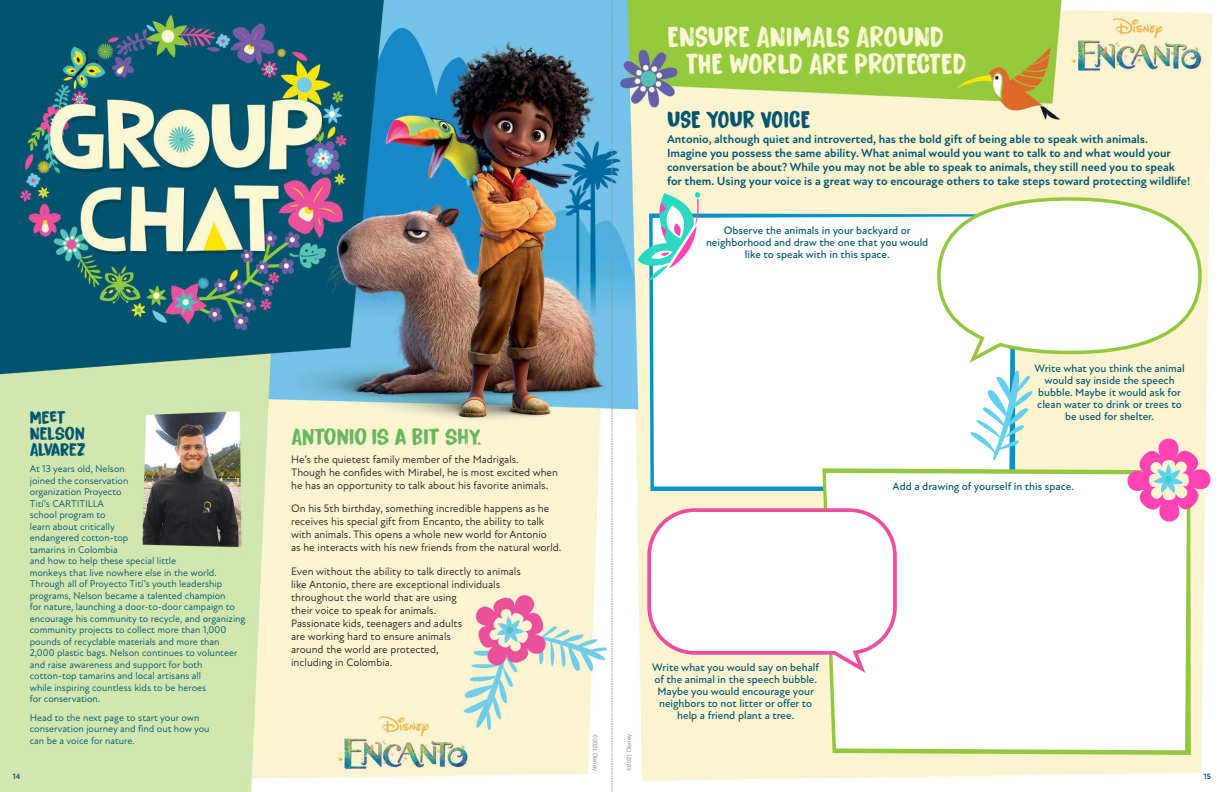
<style>
.page{position:relative;width:1224px;height:792px;background:#fff}
.page>*{position:absolute;margin:0;border:0;box-sizing:border-box;transform-origin:0 0}
.PULLQUOTE{font:30px/26.5px "Bitterbrush";letter-spacing:-.02em;color:#f9f7d4}
.ACTIVITY_TITLE{font:25px "Bitterbrush";letter-spacing:-.01em;color:#01556f}
.INTRO_LEAD-IN{font:24px "Bitterbrush";letter-spacing:-.03em;color:#66b75f}
.INTRO_LEAD-IN-2{font:19px/16px "Bitterbrush";letter-spacing:-.04em;color:#01556f}
.ACTIVITY_LEAD_IN{font:700 12px/14px "Atten New";color:#01556f}
.INTRO{font:11px/13px "Atten New";color:#231f20}
.ACTIVITY_DIRECTIONSS{font:500 11px/12px "Atten New";color:#01556f;text-align:center}
.ACTVITY_DIRECTIONS_L{font:500 11px "Atten New";color:#01556f}
.INTRO-2{font:10px/11.5px "Atten New";color:#01556f}
.t1{font:700 8px "Atten New";color:#01556f}
.t2{font:6px "Helvetica";color:#939598}
</style>
<div class="page">
<img style="left:0;top:0;width:1213px;height:792px">
<p class="INTRO_LEAD-IN-2" style="left:30px;top:408px;width:57px">MEET<br>NELSON<br>ALVAREZ</p>
<p class="INTRO-2" style="left:30px;top:463px;width:217px">At 13 years old, Nelson<br>joined the conservation<br>organization Proyecto<br>Tití’s CARTITILLA<br>school program to<br>learn about critically<br>endangered cotton-top<br>tamarins in Colombia<br>and how to help these special little<br>monkeys that live nowhere else in the world.<br>Through all of Proyecto Tití’s youth leadership programs, Nelson became a talented champion<br>for nature, launching a door-to-door campaign to encourage his community to recycle, and organizing community projects to collect more than 1,000 pounds of recyclable materials and more than 2,000 plastic bags. Nelson continues to volunteer and raise awareness and support for both cotton-top tamarins and local artisans all<br>while inspiring countless kids to be heroes<br>for conservation.</p>
<p class="INTRO-2" style="left:30px;top:712px;width:181px">Head to the next page to start your own conservation journey and find out how you can be a voice for nature.</p>
<p class="PULLQUOTE" style="left:685px;top:21px;width:283px;text-indent:-18px">ENSURE ANIMALS AROUND<br>THE WORLD ARE PROTECTED</p>
<p class="ACTIVITY_TITLE" style="left:667px;top:100px;width:145px">USE YOUR VOICE</p>
<p class="ACTIVITY_LEAD_IN" style="left:667px;top:132px;width:525px">Antonio, although quiet and introverted, has the bold gift of being able to speak with animals.<br>Imagine you possess the same ability. What animal would you want to talk to and what would your conversation be about? While you may not be able to speak to animals, they still need you to speak for them. Using your voice is a great way to encourage others to take steps toward protecting wildlife!</p>
<p class="ACTIVITY_DIRECTIONSS" style="left:706px;top:225px;width:224px">Observe the animals in your backyard or neighborhood and draw the one that you would like to speak with in this space.</p>
<p class="INTRO_LEAD-IN" style="left:291px;top:419px;width:192px">ANTONIO IS A BIT SHY.</p>
<p class="INTRO" style="left:291px;top:453px;width:268px">He’s the quietest family member of the Madrigals.<br>Though he confides with Mirabel, he is most excited when he has an opportunity to talk about his favorite animals.</p>
<p class="INTRO" style="left:291px;top:502px;width:272px">On his 5th birthday, something incredible happens as he receives his special gift from Encanto, the ability to talk with animals. This opens a whole new world for Antonio<br>as he interacts with his new friends from the natural world.</p>
<p class="INTRO" style="left:291px;top:565px;width:231px">Even without the ability to talk directly to animals like Antonio, there are exceptional individuals throughout the world that are using<br>their voice to speak for animals.<br>Passionate kids, teenagers and adults<br>are working hard to ensure animals<br>around the world are protected,<br>including in Colombia.</p>
<p class="t2" style="left:600px;top:734px;width:38px;rotate:90deg">©2021 Disney</p>
<p class="t2" style="left:624px;top:771px;width:38px;rotate:-90deg">©2021 Disney</p>
<p class="ACTIVITY_DIRECTIONSS" style="left:652px;top:662px;width:168px">Write what you would say on behalf of the animal in the speech bubble.<br>Maybe you would encourage your neighbors to not litter or offer to help a friend plant a tree.</p>
<p class="ACTIVITY_DIRECTIONSS" style="left:1034px;top:362px;width:152px">Write what you think the animal would say inside the speech bubble. Maybe it would ask for clean water to drink or trees to be used for shelter.</p>
<p class="ACTVITY_DIRECTIONS_L" style="left:893px;top:480px;width:183px">Add a drawing of yourself in this space.</p>
<p class="t1" style="left:13px;top:771px;width:9px">14</p>
<p class="t1" style="left:1204px;top:771px;width:9px">15</p>
</div>
